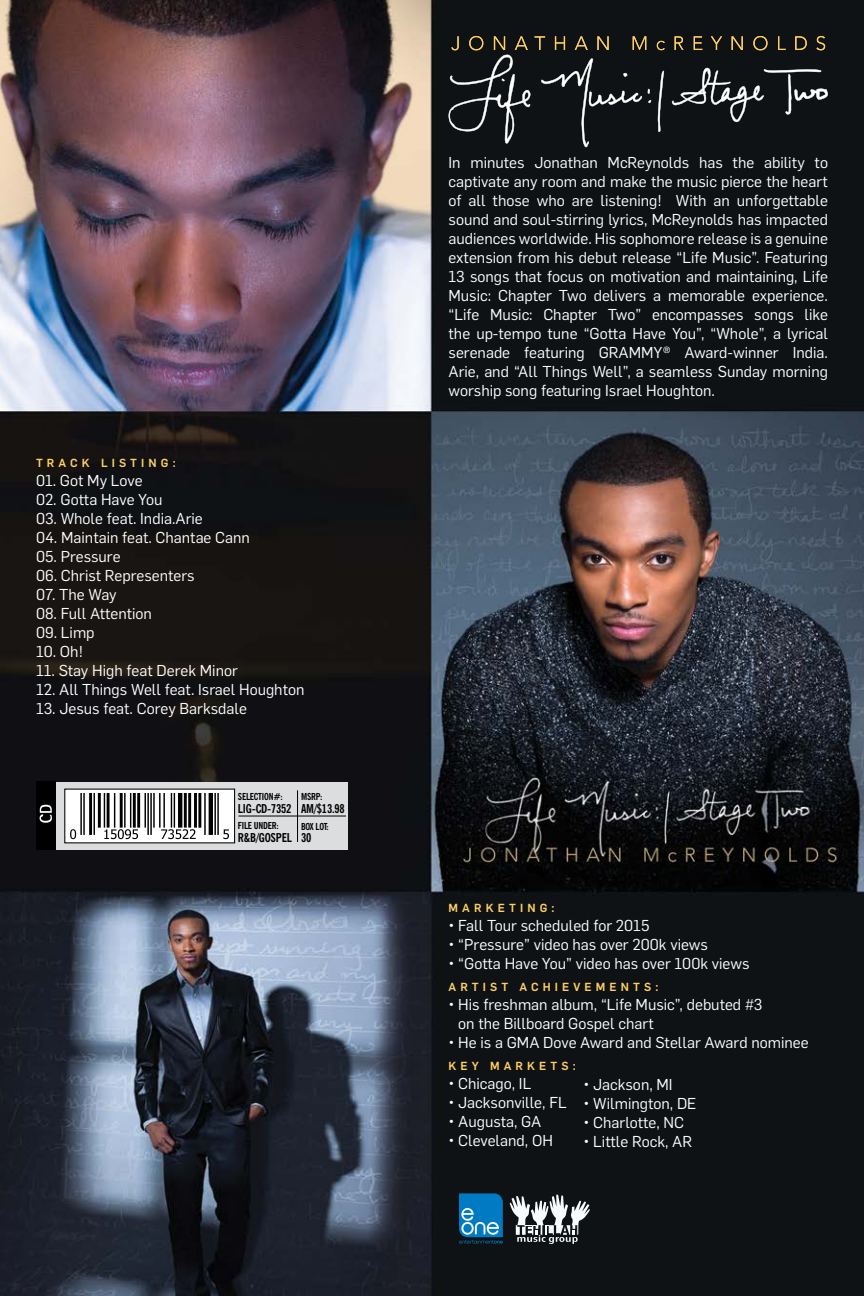
<style>
.page{position:relative;width:864px;height:1296px;background:#fff}
.page>*{position:absolute;margin:0;border:0;box-sizing:border-box;transform-origin:0 0}
.t1{font:15.6px/19px "Flama";color:#fff;text-align:justify}
.t2{font:700 condensed 12.2px "News Gothic BT";letter-spacing:-.02em;color:#000}
.t3{font:500 11.6px "Flama";letter-spacing:.36em;color:#ffcf62}
.t4{font:700 condensed 9.6px "News Gothic BT";letter-spacing:-.02em;color:#000}
</style>
<div class="page">
<img style="left:0;top:0;width:864px;height:1296px">
<div style="left:53px;top:782px;width:295px;height:68px;background:#dcddde"></div>
<div style="left:65px;top:789px;width:170px;height:54px;background:#fff"></div>
<div style="left:36px;top:782px;width:20px;height:68px;background:#000"></div>
<svg style="left:40px;top:805px;width:12px;height:18px"></svg>
<hr style="left:238px;top:816px;width:108px;height:1px;background:#000">
<hr style="left:297px;top:790px;width:1px;height:52px;background:#000">
<svg style="left:72px;top:794px;width:155px;height:46px"></svg>
<hr style="left:83px;top:794px;width:2px;height:41px;background:#000">
<hr style="left:80px;top:794px;width:2px;height:41px;background:#000">
<hr style="left:89px;top:794px;width:3px;height:41px;background:#000">
<hr style="left:94px;top:794px;width:1px;height:41px;background:#000">
<hr style="left:98px;top:794px;width:3px;height:34px;background:#000">
<hr style="left:104px;top:794px;width:1px;height:34px;background:#000">
<hr style="left:107px;top:794px;width:3px;height:34px;background:#000">
<hr style="left:114px;top:794px;width:1px;height:34px;background:#000">
<hr style="left:120px;top:794px;width:3px;height:34px;background:#000">
<hr style="left:130px;top:794px;width:1px;height:34px;background:#000">
<hr style="left:124px;top:794px;width:2px;height:34px;background:#000">
<hr style="left:137px;top:794px;width:3px;height:34px;background:#000">
<hr style="left:133px;top:794px;width:3px;height:34px;background:#000">
<hr style="left:174px;top:794px;width:1px;height:34px;background:#000">
<hr style="left:171px;top:794px;width:1px;height:34px;background:#000">
<hr style="left:163px;top:794px;width:2px;height:34px;background:#000">
<hr style="left:159px;top:794px;width:2px;height:34px;background:#000">
<hr style="left:153px;top:794px;width:2px;height:34px;background:#000">
<hr style="left:150px;top:794px;width:2px;height:41px;background:#000">
<hr style="left:147px;top:794px;width:2px;height:41px;background:#000">
<hr style="left:145px;top:794px;width:1px;height:34px;background:#000">
<hr style="left:178px;top:794px;width:4px;height:34px;background:#000">
<hr style="left:198px;top:794px;width:3px;height:34px;background:#000">
<hr style="left:194px;top:794px;width:3px;height:34px;background:#000">
<hr style="left:188px;top:794px;width:3px;height:34px;background:#000">
<hr style="left:184px;top:794px;width:3px;height:34px;background:#000">
<hr style="left:204px;top:794px;width:2px;height:41px;background:#000">
<hr style="left:209px;top:794px;width:4px;height:41px;background:#000">
<hr style="left:217px;top:794px;width:2px;height:41px;background:#000">
<hr style="left:214px;top:794px;width:2px;height:41px;background:#000">
<svg style="left:70px;top:829px;width:6px;height:10px"></svg>
<svg style="left:104px;top:829px;width:34px;height:10px"></svg>
<svg style="left:161px;top:829px;width:35px;height:10px"></svg>
<svg style="left:223px;top:829px;width:6px;height:10px"></svg>
<svg style="left:459px;top:1193px;width:44px;height:51px;background:#1f7bb1"></svg>
<svg style="left:510px;top:1195px;width:80px;height:49px"></svg>
<svg style="left:658px;top:71px;width:6px;height:61px"></svg>
<svg style="left:672px;top:67px;width:156px;height:55px;background:#313436"></svg>
<svg style="left:448px;top:36px;width:203px;height:111px;background:#252828"></svg>
<svg style="left:657px;top:41px;width:8px;height:9px"></svg>
<svg style="left:675px;top:36px;width:9px;height:14px"></svg>
<svg style="left:694px;top:36px;width:8px;height:14px"></svg>
<svg style="left:711px;top:36px;width:11px;height:14px"></svg>
<svg style="left:732px;top:36px;width:11px;height:14px"></svg>
<svg style="left:753px;top:36px;width:14px;height:14px"></svg>
<svg style="left:778px;top:36px;width:8px;height:14px"></svg>
<svg style="left:795px;top:36px;width:12px;height:14px"></svg>
<svg style="left:816px;top:36px;width:9px;height:14px"></svg>
<p class="t3" style="left:36px;top:455px;width:141px">TRACK LISTING:</p>
<p class="t1" style="left:36px;top:470px;width:108px">01. Got My Love</p>
<p class="t1" style="left:36px;top:489px;width:128px">02. Gotta Have You</p>
<p class="t1" style="left:36px;top:508px;width:168px">03. Whole feat. India.Arie</p>
<p class="t1" style="left:36px;top:527px;width:215px">04. Maintain feat. Chantae Cann</p>
<p class="t1" style="left:36px;top:546px;width:86px">05. Pressure</p>
<p class="t1" style="left:36px;top:565px;width:160px">06. Christ Representers</p>
<p class="t1" style="left:36px;top:584px;width:82px">07. The Way</p>
<p class="t1" style="left:36px;top:603px;width:118px">08. Full Attention</p>
<p class="t1" style="left:36px;top:622px;width:60px">09. Limp</p>
<p class="t1" style="left:36px;top:641px;width:49px">10. Oh!</p>
<p class="t1" style="left:36px;top:660px;width:203px">11. Stay High feat Derek Minor</p>
<p class="t1" style="left:36px;top:679px;width:270px">12. All Things Well feat. Israel Houghton</p>
<p class="t1" style="left:36px;top:698px;width:212px">13. Jesus feat. Corey Barksdale</p>
<p class="t4" style="left:238px;top:791px;width:46px">SELECTION#:</p>
<p class="t2" style="left:238px;top:801px;width:55px">LIG-CD-7352</p>
<p class="t4" style="left:238px;top:820px;width:42px">FILE UNDER:</p>
<p class="t2" style="left:238px;top:830px;width:56px">R&amp;B/GOSPEL</p>
<p class="t4" style="left:301px;top:791px;width:23px">MSRP:</p>
<p class="t2" style="left:301px;top:801px;width:45px">AM/$13.98</p>
<p class="t4" style="left:301px;top:820px;width:29px">BOX LOT:</p>
<p class="t2" style="left:301px;top:830px;width:12px">30</p>
<p class="t1" style="left:449px;top:152px;width:381px">In minutes Jonathan McReynolds has the ability to captivate any room and make the music pierce the heart of all those who are listening! With an unforgettable sound and soul-stirring lyrics, McReynolds has impacted audiences worldwide. His sophomore release is a genuine extension from his debut release “Life Music”. Featuring 13 songs that focus on motivation and maintaining, Life Music: Chapter Two delivers a memorable experience. “Life Music: Chapter Two” encompasses songs like the up-tempo tune “Gotta Have You”, “Whole”, a lyrical serenade featuring GRAMMY® Award-winner India.<br>Arie, and “All Things Well”, a seamless Sunday morning worship song featuring Israel Houghton.</p>
<p class="t3" style="left:449px;top:900px;width:108px">MARKETING:</p>
<p class="t1" style="left:449px;top:915px;width:202px">• Fall Tour scheduled for 2015</p>
<p class="t1" style="left:449px;top:934px;width:261px">• “Pressure” video has over 200k views</p>
<p class="t1" style="left:449px;top:953px;width:302px">• “Gotta Have You” video has over 100k views</p>
<p class="t3" style="left:449px;top:979px;width:211px">ARTIST ACHIEVEMENTS:</p>
<p class="t1" style="left:458px;top:994px;width:306px;text-indent:-10px">• His freshman album, “Life Music”, debuted #3 on the Billboard Gospel chart</p>
<p class="t1" style="left:449px;top:1032px;width:362px">• He is a GMA Dove Award and Stellar Award nominee</p>
<p class="t3" style="left:449px;top:1058px;width:129px">KEY MARKETS:</p>
<p class="t1" style="left:449px;top:1073px;width:84px">• Chicago, IL</p>
<p class="t1" style="left:449px;top:1092px;width:120px">• Jacksonville, FL</p>
<p class="t1" style="left:449px;top:1111px;width:94px">• Augusta, GA</p>
<p class="t1" style="left:449px;top:1130px;width:106px">• Cleveland, OH</p>
<p class="t1" style="left:584px;top:1074px;width:91px">• Jackson, MI</p>
<p class="t1" style="left:584px;top:1093px;width:114px">• Wilmington, DE</p>
<p class="t1" style="left:584px;top:1112px;width:102px">• Charlotte, NC</p>
<p class="t1" style="left:584px;top:1131px;width:110px">• Little Rock, AR</p>
</div>
